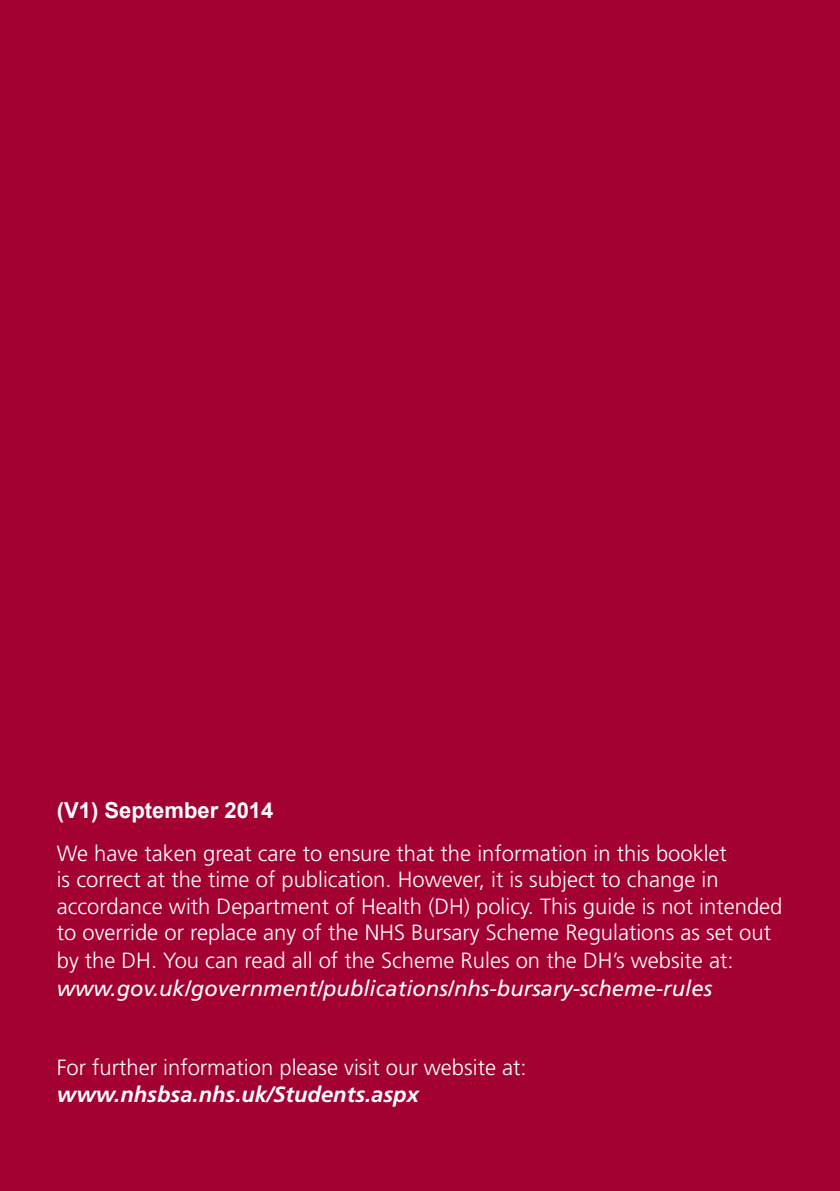
<style>
.page{position:relative;width:840px;height:1191px;background:#fff}
.page>*{position:absolute;margin:0;border:0;box-sizing:border-box;transform-origin:0 0}
.t1{font:300 22px/26.8px "Frutiger LT Std";color:#fff}
.t2{font:italic 22px "Frutiger LT Std";color:#fff}
.t3{font:italic 700 22px "Frutiger LT Std";color:#fff}
.t4{font:700 22px "Arial";color:#fff}
</style>
<div class="page">
<div style="left:0;top:0;width:839px;height:1191px;background:#a40133"></div>
<p class="t4" style="left:57px;top:795px;width:218px">(V1) September 2014</p>
<p class="t1" style="left:57px;top:840px;width:726px">We have taken great care to ensure that the information in this booklet<br>is correct at the time of publication. However, it is subject to change in accordance with Department of Health (DH) policy. This guide is not intended to override or replace any of the NHS Bursary Scheme Regulations as set out by the DH. You can read all of the Scheme Rules on the DH’s website at:</p>
<p class="t2" style="left:57px;top:975px;width:656px">www.gov.uk/government/publications/nhs-bursary-scheme-rules</p>
<p class="t1" style="left:57px;top:1054px;width:471px">For further information please visit our website at:</p>
<p class="t3" style="left:57px;top:1081px;width:363px">www.nhsbsa.nhs.uk/Students.aspx</p>
</div>
